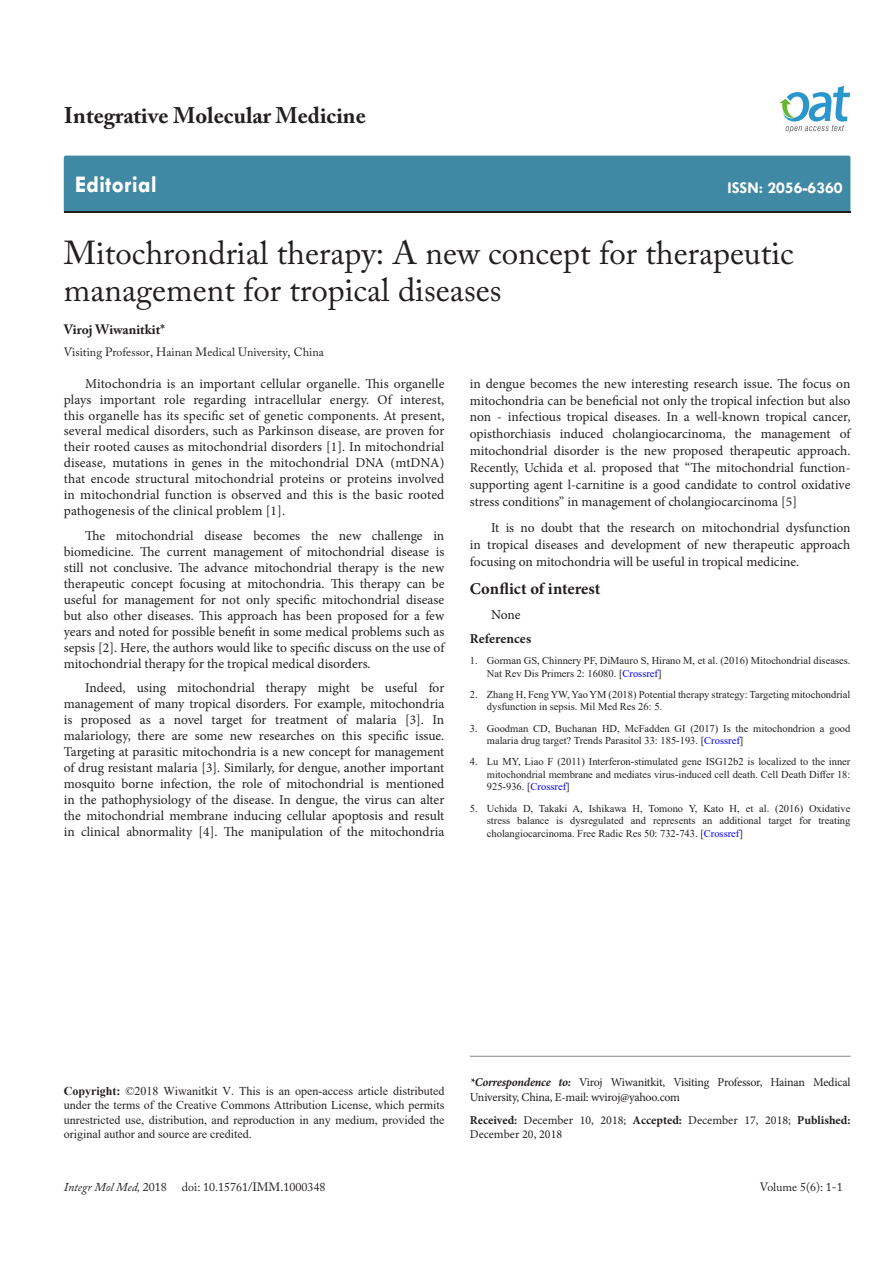
<style>
.page{position:relative;width:893px;height:1263px;background:#fff}
.page>*{position:absolute;margin:0;border:0;box-sizing:border-box;transform-origin:0 0}
.t1{font:33px/37.5px "Adobe Caslon Pro";color:#231f20}
.t2{font:700 24px "Tw Cen";color:#fff}
.t3{font:700 22.5px "Adobe Caslon Pro";color:#231f20}
.Hedding{font:700 16.5px "Minion Pro";letter-spacing:-.005em;color:#231f20}
.t4{font:700 16.5px "Tw Cen";color:#fff}
.t5{font:13.5px/16px "Minion Pro";color:#231f20;text-align:justify}
.t6{font:700 13.5px "Adobe Caslon Pro";color:#231f20}
.Ref-Hedding{font:700 13.5px "Minion Pro";letter-spacing:.005em;color:#231f20}
.t7{font:12px/14.4px "Times New Roman";color:#231f20;text-align:justify}
.t8{font:12px/14.4px "Minion Pro";letter-spacing:-.02em;color:#231f20}
.t9{font:12px "Adobe Caslon Pro";color:#231f20}
.t10{font:12px/14.4px "Minion Pro";color:#231f20}
.t11{font:italic 12px "Adobe Caslon Pro";color:#231f20}
.t12{font:10.5px/12.6px "Times New Roman";color:#231f20}
.s1{color:#00f}
.s2{font-weight:700}
.s3{font-weight:700;font-style:italic}
.s4{font-style:normal}
</style>
<div class="page">
<div style="left:64px;top:156px;width:786px;height:56px;background:#4089a5"></div>
<svg style="left:779px;top:86px;width:71px;height:47px"></svg>
<hr style="left:470px;top:1056px;width:380px;height:1px;background:#808285">
<h3 class="t3" style="left:64px;top:102px;width:303px">Integrative Molecular Medicine</h3>
<h2 class="t2" style="left:75px;top:170px;width:84px">Editorial</h2>
<p class="t4" style="left:727px;top:178px;width:117px">ISSN: 2056-6360</p>
<p class="t1" style="left:64px;top:233px;width:731px">Mitochrondrial therapy: A new concept for therapeutic management for tropical diseases</p>
<p class="t6" style="left:64px;top:322px;width:103px">Viroj Wiwanitkit*</p>
<p class="t9" style="left:64px;top:345px;width:262px">Visiting Professor, Hainan Medical University, China</p>
<p class="t5" style="left:64px;top:375px;width:382px;text-indent:21px">Mitochondria is an important cellular organelle. This organelle plays important role regarding intracellular energy. Of interest, this organelle has its specific set of genetic components. At present, several medical disorders, such as Parkinson disease, are proven for their rooted causes as mitochondrial disorders [1]. In mitochondrial disease, mutations in genes in the mitochondrial DNA (mtDNA) that encode structural mitochondrial proteins or proteins involved in mitochondrial function is observed and this is the basic rooted pathogenesis of the clinical problem [1].</p>
<p class="t5" style="left:64px;top:528px;width:382px;text-indent:21px">The mitochondrial disease becomes the new challenge in biomedicine. The current management of mitochondrial disease is still not conclusive. The advance mitochondrial therapy is the new therapeutic concept focusing at mitochondria. This therapy can be useful for management for not only specific mitochondrial disease but also other diseases. This approach has been proposed for a few years and noted for possible benefit in some medical problems such as sepsis [2]. Here, the authors would like to specific discuss on the use of mitochondrial therapy for the tropical medical disorders.</p>
<p class="t5" style="left:64px;top:680px;width:382px;text-indent:21px">Indeed, using mitochondrial therapy might be useful for management of many tropical disorders. For example, mitochondria is proposed as a novel target for treatment of malaria [3]. In malariology, there are some new researches on this specific issue.<br>Targeting at parasitic mitochondria is a new concept for management of drug resistant malaria [3]. Similarly, for dengue, another important mosquito borne infection, the role of mitochondrial is mentioned in the pathophysiology of the disease. In dengue, the virus can alter the mitochondrial membrane inducing cellular apoptosis and result in clinical abnormality [4]. The manipulation of the mitochondria</p>
<p class="t5" style="left:470px;top:375px;width:382px;line-height:17px">in dengue becomes the new interesting research issue. The focus on mitochondria can be beneficial not only the tropical infection but also non - infectious tropical diseases. In a well-known tropical cancer, opisthorchiasis induced cholangiocarcinoma, the management of mitochondrial disorder is the new proposed therapeutic approach.<br>Recently, Uchida et al. proposed that “The mitochondrial function&shy;supporting agent l-carnitine is a good candidate to control oxidative stress conditions” in management of cholangiocarcinoma [5]</p>
<p class="t5" style="left:470px;top:519px;width:382px;line-height:17px;text-indent:21px">It is no doubt that the research on mitochondrial dysfunction in tropical diseases and development of new therapeutic approach focusing on mitochondria will be useful in tropical medicine.</p>
<p class="Hedding" style="left:470px;top:577px;width:132px">Conflict of interest</p>
<p class="t5" style="left:491px;top:606px;width:31px">None</p>
<p class="Ref-Hedding" style="left:470px;top:629px;width:63px">References</p>
<p class="t12" style="left:487px;top:654px;width:365px;text-indent:-17px">1. Gorman GS, Chinnery PF, DiMauro S, Hirano M, et al. (2016) Mitochondrial diseases.<br>Nat Rev Dis Primers 2: 16080. [<span class="s1">Crossref</span>]</p>
<p class="t12" style="left:487px;top:688px;width:365px;text-indent:-17px">2. Zhang H, Feng YW, Yao YM (2018) Potential therapy strategy: Targeting mitochondrial dysfunction in sepsis. Mil Med Res 26: 5.</p>
<p class="t12" style="left:487px;top:721px;width:365px;text-indent:-17px">3. Goodman CD, Buchanan HD, McFadden GI (2017) Is the mitochondrion a good malaria drug target? Trends Parasitol 33: 185-193. [<span class="s1">Crossref</span>]</p>
<p class="t12" style="left:487px;top:755px;width:365px;text-align:justify;text-indent:-17px">4. Lu MY, Liao F (2011) Interferon-stimulated gene ISG12b2 is localized to the inner mitochondrial membrane and mediates virus-induced cell death. Cell Death Differ 18:<br>925-936. [<span class="s1">Crossref</span>]</p>
<p class="t12" style="left:487px;top:801px;width:365px;text-align:justify;text-indent:-17px">5. Uchida D, Takaki A, Ishikawa H, Tomono Y, Kato H, et al. (2016) Oxidative stress balance is dysregulated and represents an additional target for treating cholangiocarcinoma. Free Radic Res 50: 732-743. [<span class="s1">Crossref</span>]</p>
<p class="t7" style="left:64px;top:1083px;width:382px"><span class="s2">Copyright:</span> ©2018 Wiwanitkit V. This is an open-access article distributed under the terms of the Creative Commons Attribution License, which permits unrestricted use, distribution, and reproduction in any medium, provided the original author and source are credited.</p>
<p class="t8" style="left:470px;top:1075px;width:382px"><span class="s3">*Correspondence to:</span> Viroj Wiwanitkit, Visiting Professor, Hainan Medical<br>University, China, E-mail: wviroj@yahoo.com</p>
<p class="t10" style="left:470px;top:1113px;width:382px"><span class="s2">Received:</span> December 10, 2018; <span class="s2">Accepted:</span> December 17, 2018; <span class="s2">Published:<br></span>December 20, 2018</p>
<p class="t11" style="left:64px;top:1180px;width:104px">Integr Mol Med, <span class="s4">2018</span></p>
<p class="t9" style="left:182px;top:1180px;width:145px">doi: 10.15761/IMM.1000348</p>
<p class="t9" style="left:760px;top:1180px;width:84px">Volume 5(6): 1-1</p>
</div>
